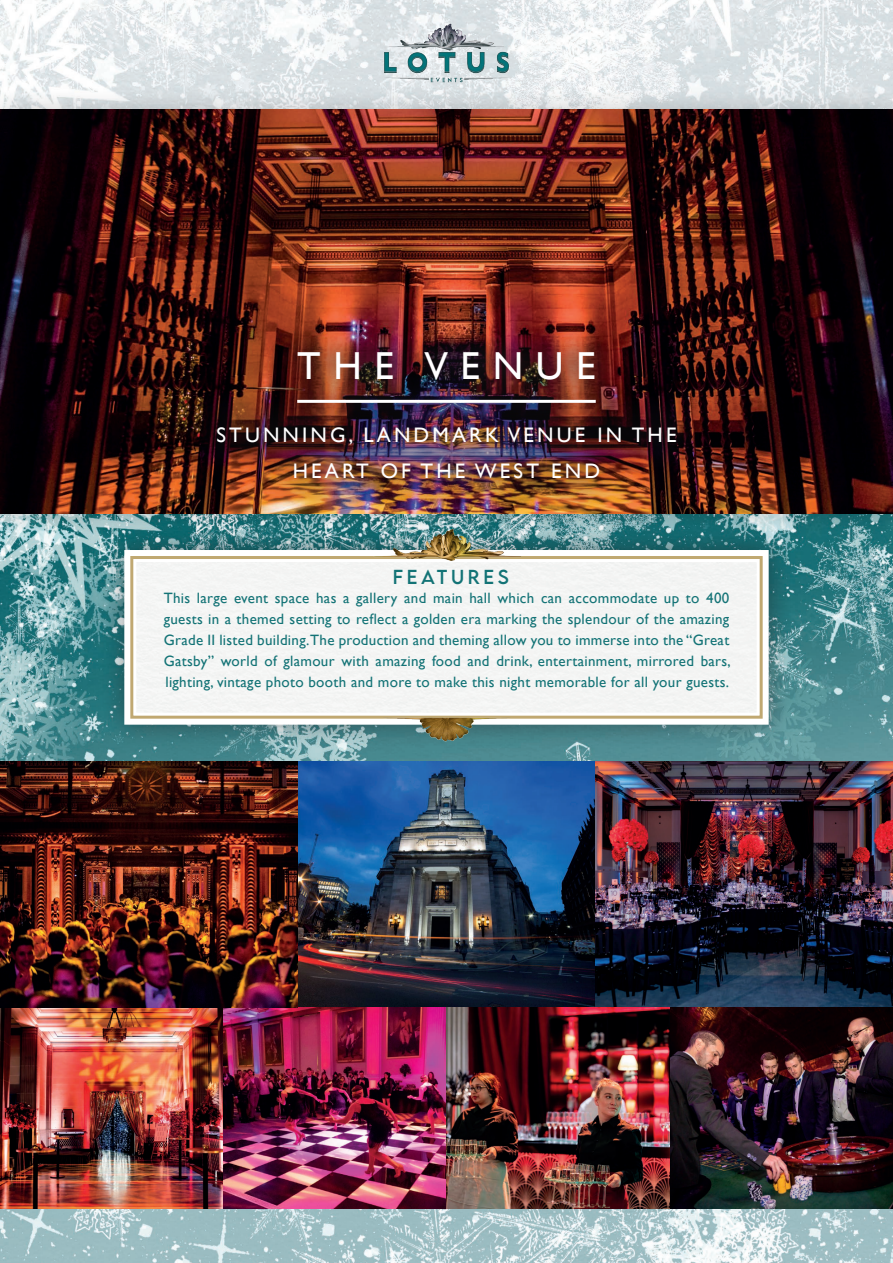
<style>
.page{position:relative;width:893px;height:1263px;background:#fff}
.page>*{position:absolute;margin:0;border:0;box-sizing:border-box;transform-origin:0 0}
.t1{font:39px "Gill Sans";letter-spacing:.325em;color:#fff}
.t2{font:21px/36px "Gill Sans";letter-spacing:.15em;color:#fff;text-align:center}
.t3{font:18px "LEMONMILK";letter-spacing:.2em;color:#137376}
.t4{font:15px/21px "Gill Sans";letter-spacing:.02em;color:#137376;text-align:justify}
</style>
<div class="page">
<img style="left:0;top:0;width:893px;height:86px">
<img style="left:0;top:537px;width:893px;height:726px">
<div style="left:0;top:86px;width:893px;height:451px;background:#231f20;opacity:.24"></div>
<div style="left:100px;top:526px;width:693px;height:222px;background:#231f20;opacity:.47"></div>
<div style="left:137px;top:563px;width:619px;height:149px;background:#f4f4f3"></div>
<div style="left:124px;top:550px;width:645px;height:175px;border:12px solid #fff"></div>
<div style="left:130px;top:556px;width:633px;height:163px;border:3px solid #c0a871"></div>
<img style="left:182px;top:390px;width:529px;height:125px">
<div style="left:271px;top:325px;width:351px;height:106px;background:#231f20;opacity:.75"></div>
<hr style="left:297px;top:400px;width:299px;height:3px;background:#fff">
<img style="left:0;top:762px;width:893px;height:447px">
<img style="left:345px;top:520px;width:203px;height:56px">
<img style="left:308px;top:715px;width:277px;height:26px">
<img style="left:358px;top:24px;width:177px;height:85px">
<h1 class="t1" style="left:297px;top:343px;width:300px">THE VENUE</h1>
<h2 class="t2" style="left:216px;top:417px;width:462px">STUNNING, LANDMARK VENUE IN THE<br>HEART OF THE WEST END</h2>
<p class="t3" style="left:393px;top:565px;width:117px">FEATURES</p>
<p class="t4" style="left:164px;top:587px;width:569px">This large event space has a gallery and main hall which can accommodate up to 400 guests in a themed setting to reflect a golden era marking the splendour of the amazing Grade II listed building.The production and theming allow you to immerse into the “Great Gatsby” world of glamour with amazing food and drink, entertainment, mirrored bars, lighting, vintage photo booth and more to make this night memorable for all your guests.</p>
</div>
